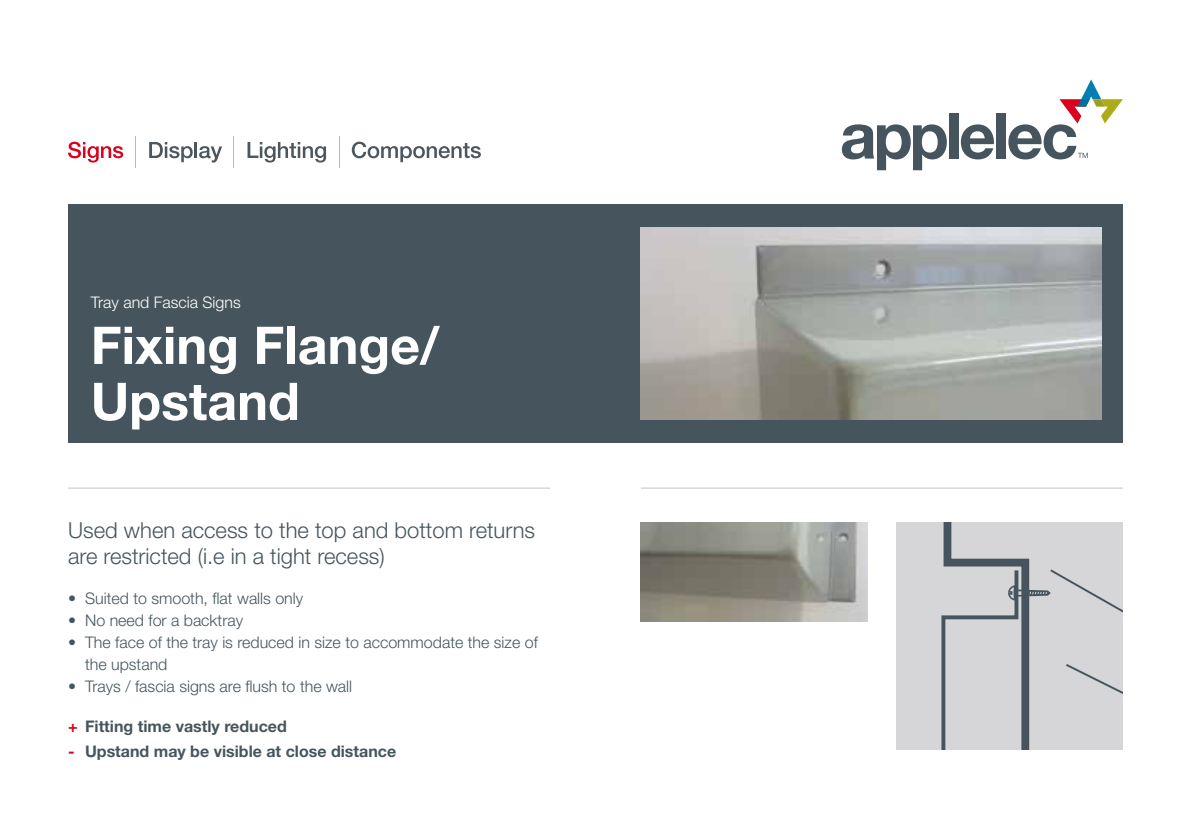
<style>
.page{position:relative;width:1191px;height:840px;background:#fff}
.page>*{position:absolute;margin:0;border:0;box-sizing:border-box;transform-origin:0 0}
.t1{font:700 52px/56px "Helvetica Neue LT Std";color:#fff}
.t2{font:300 22px/26.4px "Helvetica Neue LT Std";color:#46555d}
.t3{font:300 16px/22px "Helvetica Neue LT Std";color:#46555d}
.t4{font:700 16px "Helvetica Neue LT Std";color:#46555d}
.t5{font:300 16px "Helvetica Neue LT Std";color:#fff}
.s1{color:#db001b}
</style>
<div class="page">
<svg style="left:842px;top:124px;width:104px;height:46px"></svg>
<div style="left:949px;top:113px;width:9px;height:45px;background:#46555d"></div>
<svg style="left:960px;top:124px;width:34px;height:35px"></svg>
<div style="left:997px;top:113px;width:9px;height:45px;background:#46555d"></div>
<svg style="left:1008px;top:79px;width:115px;height:80px"></svg>
<hr style="left:136px;top:136px;width:1px;height:32px;background:#b7bcbf">
<hr style="left:233px;top:136px;width:1px;height:32px;background:#b7bcbf">
<hr style="left:339px;top:136px;width:1px;height:32px;background:#b7bcbf">
<svg style="left:68px;top:142px;width:55px;height:20px"></svg>
<svg style="left:149px;top:142px;width:73px;height:20px"></svg>
<svg style="left:247px;top:142px;width:79px;height:20px"></svg>
<svg style="left:352px;top:142px;width:129px;height:20px"></svg>
<div style="left:68px;top:204px;width:1055px;height:238px;background:#46555d"></div>
<img style="left:641px;top:227px;width:460px;height:193px">
<hr style="left:68px;top:487px;width:482px;height:1px;background:#c3c3c5">
<hr style="left:641px;top:487px;width:482px;height:1px;background:#c3c3c5">
<img style="left:641px;top:522px;width:226px;height:99px">
<div style="left:896px;top:522px;width:227px;height:226px;background:#d6d6d8"></div>
<svg style="left:941px;top:522px;width:182px;height:226px"></svg>
<p class="t5" style="left:91px;top:292px;width:151px">Tray and Fascia Signs</p>
<h1 class="t1" style="left:91px;top:316px;width:350px">Fixing Flange/<br>Upstand</h1>
<h2 class="t2" style="left:68px;top:516px;width:468px">Used when access to the top and bottom returns are restricted (i.e in a tight recess)</h2>
<p class="t3" style="left:68px;top:587px;width:237px">• Suited to smooth, flat walls only</p>
<p class="t3" style="left:68px;top:609px;width:177px">• No need for a backtray</p>
<p class="t3" style="left:85px;top:631px;width:454px;text-indent:-17px">• The face of the tray is reduced in size to accommodate the size of the upstand</p>
<p class="t3" style="left:68px;top:675px;width:286px">• Trays / fascia signs are flush to the wall</p>
<p class="t4" style="left:68px;top:716px;width:220px"><span class="s1">+</span> Fitting time vastly reduced</p>
<p class="t4" style="left:68px;top:741px;width:330px"><span class="s1">-</span> Upstand may be visible at close distance</p>
</div>
